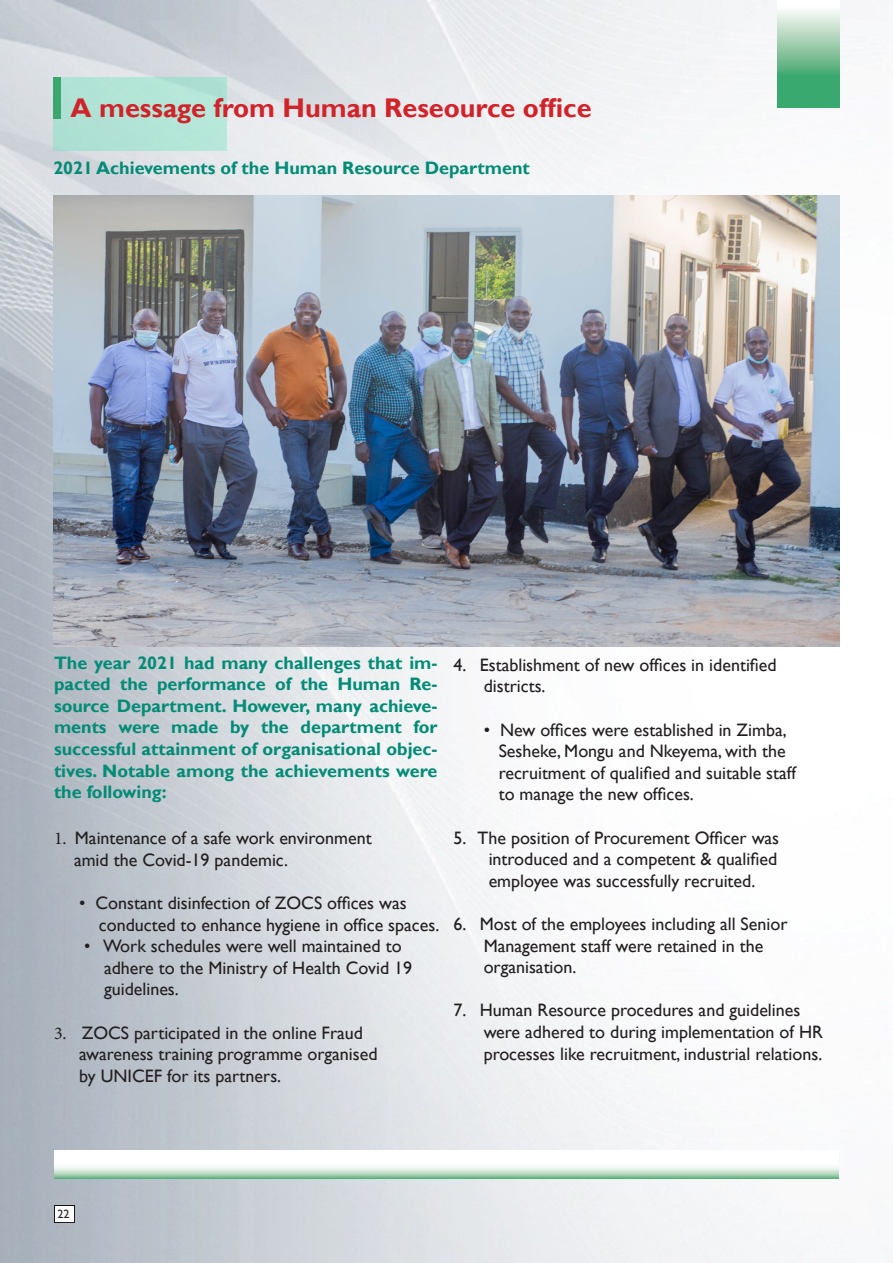
<style>
.page{position:relative;width:893px;height:1263px;background:#fff}
.page>*{position:absolute;margin:0;border:0;box-sizing:border-box;transform-origin:0 0}
.t1{font:700 27px "Gill Sans";color:#d1232a}
.t2{font:18px/21.6px "Gill Sans";color:#231f20}
.t3{font:700 18px/21.6px "Gill Sans";color:#008b76;text-align:justify}
.t4{font:12px "Gill Sans";color:#231f20}
.s1{font-family:"Minion Pro"}
</style>
<div class="page">
<img style="left:0;top:0;width:893px;height:1263px">
<svg style="left:777px;top:0;width:63px;height:108px;background:#8ac8a4"></svg>
<div style="left:53px;top:77px;width:173px;height:74px;background:#b2e4d7"></div>
<div style="left:53px;top:77px;width:7px;height:42px;background:#3ba76f"></div>
<img style="left:53px;top:196px;width:787px;height:451px">
<svg style="left:54px;top:1151px;width:784px;height:27px"></svg>
<div style="left:53px;top:1202px;width:24px;height:21px;background:#231f20;opacity:.5"></div>
<div style="left:55px;top:1206px;width:18px;height:15px;background:#fff"></div>
<p class="t1" style="left:71px;top:92px;width:522px">A message from Human Reseource office</p>
<p class="t3" style="left:53px;top:157px;width:478px">2021 Achievements of the Human Resource Department</p>
<p class="t3" style="left:54px;top:652px;width:385px">The year 2021 had many challenges that im&shy;pacted the performance of the Human Re&shy;source Department. However, many achieve&shy;ments were made by the department for successful attainment of organisational objec&shy;tives. Notable among the achievements were the following:</p>
<p class="t2" style="left:54px;top:828px;width:319px"><span class="s1">1.</span> Maintenance of a safe work environment</p>
<p class="t2" style="left:74px;top:849px;width:216px">amid the Covid-19 pandemic.</p>
<p class="t2" style="left:79px;top:892px;width:329px">• Constant disinfection of ZOCS offices was</p>
<p class="t2" style="left:99px;top:914px;width:342px">conducted to enhance hygiene in office spaces.</p>
<p class="t2" style="left:84px;top:936px;width:319px">• Work schedules were well maintained to</p>
<p class="t2" style="left:104px;top:957px;width:310px">adhere to the Ministry of Health Covid 19</p>
<p class="t2" style="left:104px;top:979px;width:76px">guidelines.</p>
<p class="t2" style="left:54px;top:1022px;width:311px"><span class="s1">3.</span> ZOCS participated in the online Fraud</p>
<p class="t2" style="left:79px;top:1044px;width:300px">awareness training programme organised by UNICEF for its partners.</p>
<p class="t2" style="left:454px;top:654px;width:325px">4. Establishment of new offices in identified</p>
<p class="t2" style="left:484px;top:676px;width:63px">districts.</p>
<p class="t2" style="left:484px;top:719px;width:305px">• New offices were established in Zimba,</p>
<p class="t2" style="left:499px;top:741px;width:288px">Sesheke, Mongu and Nkeyema, with the</p>
<p class="t2" style="left:499px;top:762px;width:299px">recruitment of qualified and suitable staff</p>
<p class="t2" style="left:499px;top:784px;width:197px">to manage the new offices.</p>
<p class="t2" style="left:454px;top:827px;width:327px">5. The position of Procurement Officer was</p>
<p class="t2" style="left:489px;top:849px;width:290px">introduced and a competent &amp; qualified</p>
<p class="t2" style="left:489px;top:870px;width:268px">employee was successfully recruited.</p>
<p class="t2" style="left:454px;top:913px;width:335px">6. Most of the employees including all Senior</p>
<p class="t2" style="left:484px;top:935px;width:281px">Management staff were retained in the</p>
<p class="t2" style="left:484px;top:957px;width:94px">organisation.</p>
<p class="t2" style="left:484px;top:1000px;width:341px;text-indent:-30px">7. Human Resource procedures and guidelines were adhered to during implementation of HR</p>
<p class="t2" style="left:484px;top:1043px;width:340px">processes like recruitment, industrial relations.</p>
<p class="t4" style="left:57px;top:1206px;width:13px">22</p>
</div>
